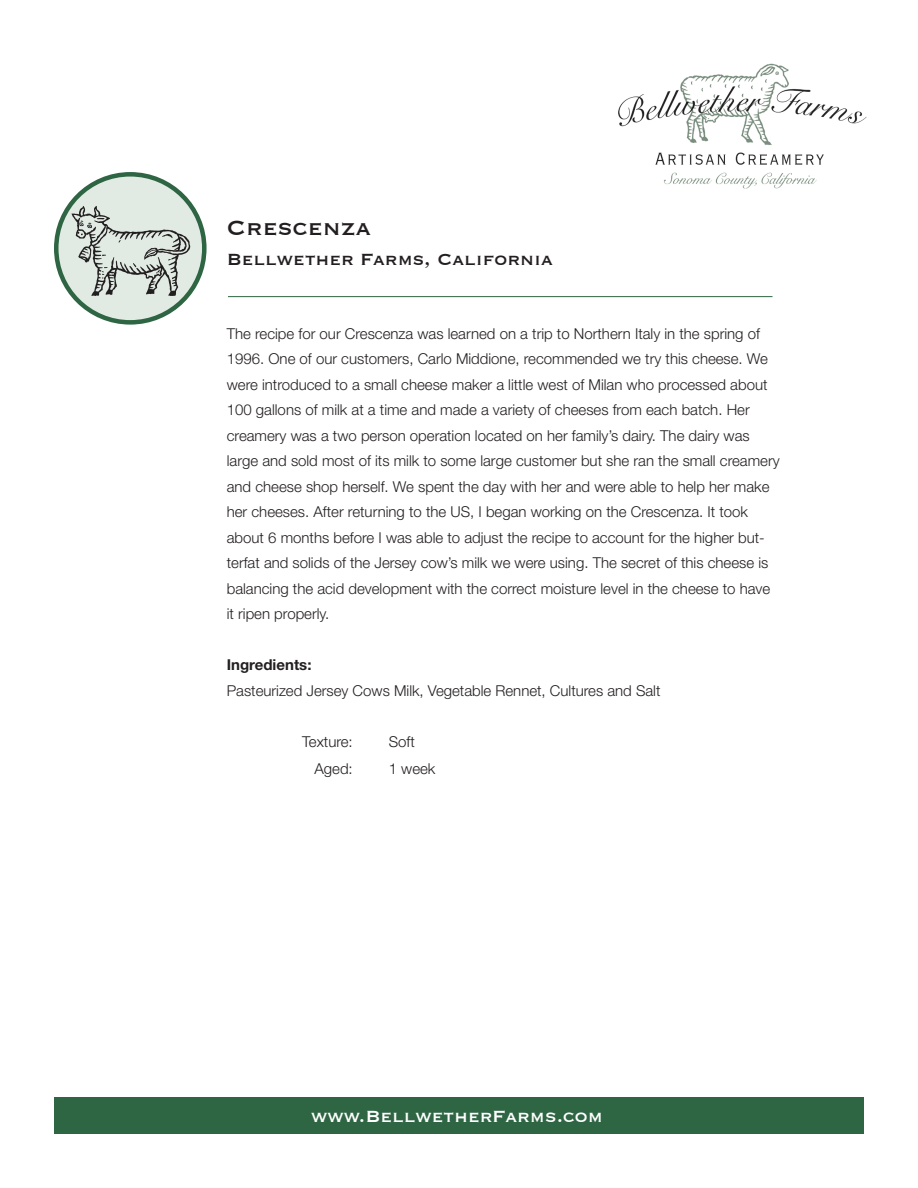
<style>
.page{position:relative;width:918px;height:1188px;background:#fff}
.page>*{position:absolute;margin:0;border:0;box-sizing:border-box;transform-origin:0 0}
.t1{font:27px "Copperplate";color:#231f20}
.t2{font:21px "Copperplate";color:#231f20}
.t3{font:21px "Copperplate";color:#fff}
.t4{font:300 15px/25.5px "Helvetica Neue";color:#231f20}
.t5{font:700 15px "Helvetica Neue";color:#231f20}
</style>
<div class="page">
<svg style="left:55px;top:173px;width:150px;height:150px;background:#c3d5c9"></svg>
<div style="left:54px;top:172px;width:153px;height:153px;border:4px solid #2e6543;border-radius:50%"></div>
<img style="left:70px;top:206px;width:122px;height:90px">
<img style="left:618px;top:63px;width:249px;height:126px">
<hr style="left:228px;top:296px;width:544px;height:1px;background:#2e6543">
<div style="left:54px;top:1098px;width:810px;height:36px;background:#2e6543"></div>
<p class="t1" style="left:227px;top:210px;width:146px">Crescenza</p>
<p class="t2" style="left:227px;top:245px;width:328px">Bellwether Farms, California</p>
<p class="t4" style="left:227px;top:320px;width:554px">The recipe for our Crescenza was learned on a trip to Northern Italy in the spring of 1996. One of our customers, Carlo Middione, recommended we try this cheese. We were introduced to a small cheese maker a little west of Milan who processed about 100 gallons of milk at a time and made a variety of cheeses from each batch. Her creamery was a two person operation located on her family’s dairy. The dairy was large and sold most of its milk to some large customer but she ran the small creamery and cheese shop herself. We spent the day with her and were able to help her make her cheeses. After returning to the US, I began working on the Crescenza. It took about 6 months before I was able to adjust the recipe to account for the higher but&shy;terfat and solids of the Jersey cow’s milk we were using. The secret of this cheese is balancing the acid development with the correct moisture level in the cheese to have it ripen properly.</p>
<p class="t5" style="left:227px;top:656px;width:86px">Ingredients:</p>
<p class="t4" style="left:227px;top:677px;width:435px">Pasteurized Jersey Cows Milk, Vegetable Rennet, Cultures and Salt</p>
<p class="t4" style="left:302px;top:728px;width:52px">Texture:</p>
<p class="t4" style="left:389px;top:728px;width:28px">Soft</p>
<p class="t4" style="left:314px;top:755px;width:40px">Aged:</p>
<p class="t4" style="left:389px;top:755px;width:48px">1 week</p>
<p class="t3" style="left:311px;top:1102px;width:293px">www.BellwetherFarms.com</p>
</div>
